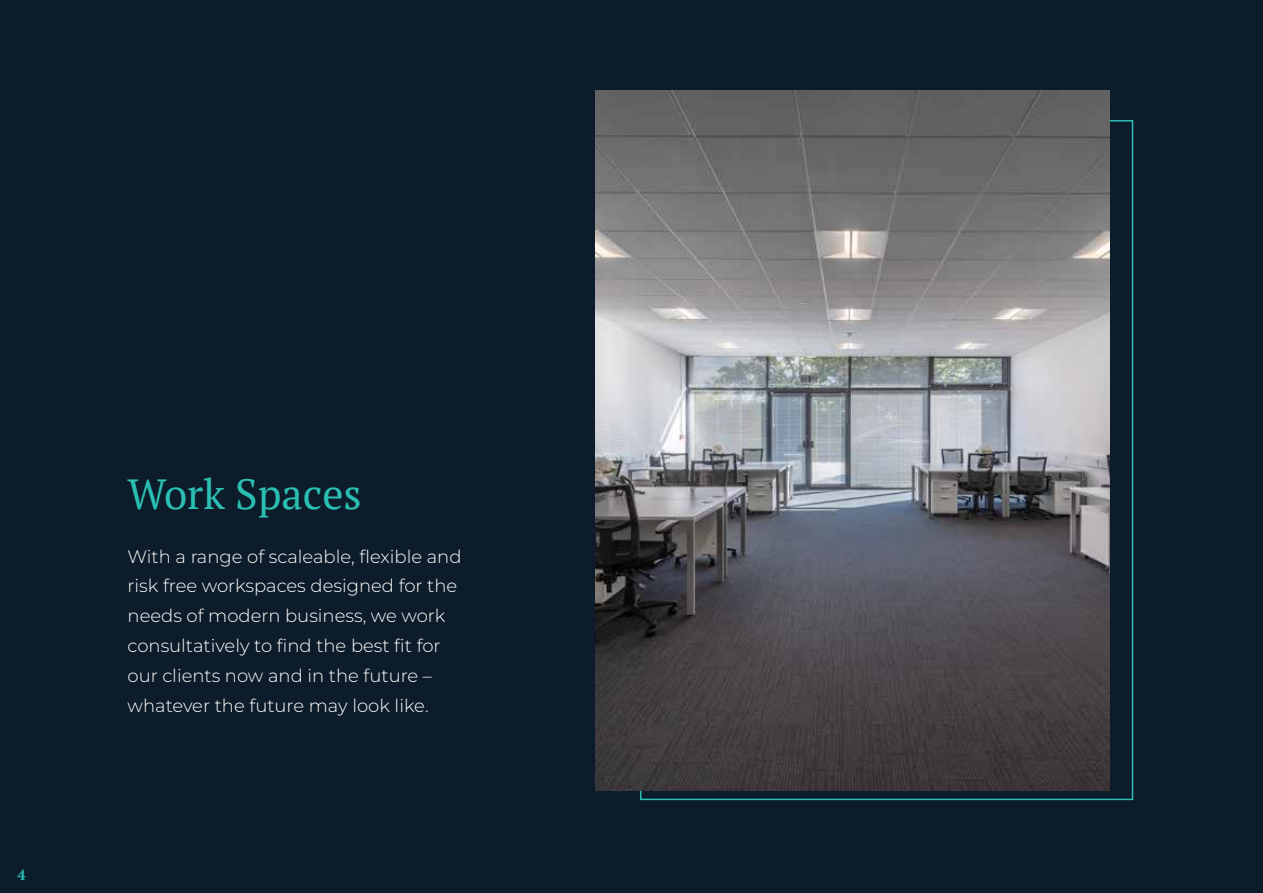
<style>
.page{position:relative;width:1263px;height:893px;background:#0d1c2a}
.page>*{position:absolute;margin:0;border:0;box-sizing:border-box;transform-origin:0 0}
.t1{font:42px "PT Serif";color:#2bbfb4}
.t2{font:100 18px/30px "Montserrat";color:#fff}
.t3{font:700 14.7px "PT Serif";color:#2bbfb4}
</style>
<div class="page">
<img style="left:595px;top:91px;width:514px;height:700px">
<p class="t3" style="left:18px;top:865px;width:10px">4</p>
<h1 class="t1" style="left:128px;top:466px;width:236px">Work Spaces</h1>
<p class="t2" style="left:128px;top:541px;width:335px">With a range of scaleable, flexible and risk free workspaces designed for the needs of modern business, we work consultatively to find the best fit for our clients now and in the future – whatever the future may look like.</p>
</div>
